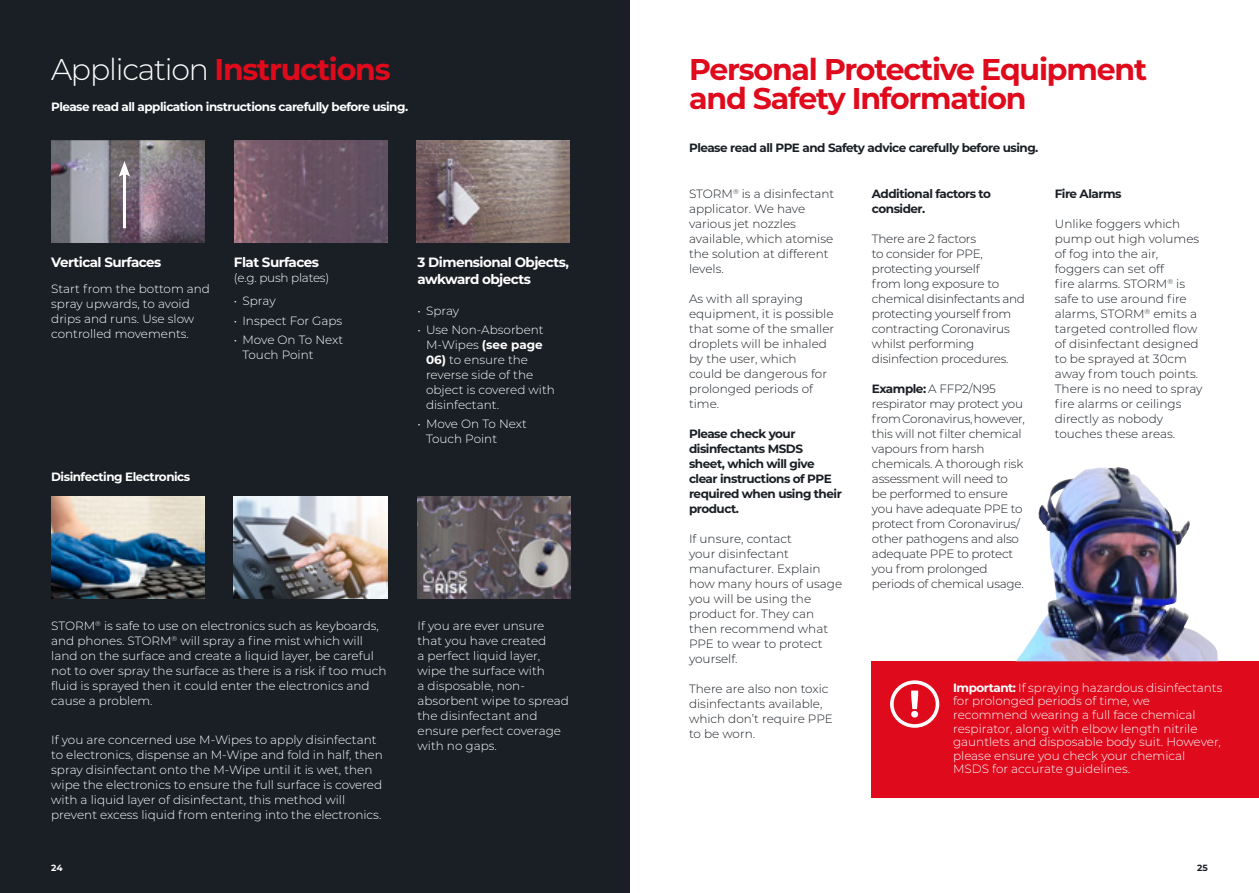
<style>
.page{position:relative;width:1259px;height:893px;background:#fff}
.page>*{position:absolute;margin:0;border:0;box-sizing:border-box;transform-origin:0 0}
.t1{font:700 30px/28.5px "Montserrat";letter-spacing:-.04em;color:#df0a1c}
.t2{font:700 13.5px/16.5px "Montserrat";letter-spacing:-.04em;color:#fff}
.t3{font:300 12px/15px "Montserrat";letter-spacing:-.01em;color:#1a1f25}
.t4{font:300 12px/15px "Montserrat";color:#fff}
.t5{font:700 12px/15px "Montserrat";letter-spacing:-.04em;color:#1a1f25}
.t6{font:700 12px "Montserrat";letter-spacing:-.04em;color:#fff}
.t7{font:300 12px "Montserrat";letter-spacing:-.02em;color:#fff}
.t8{font:700 9px "Montserrat";color:#fff}
.t9{font:700 9px "Montserrat";color:#1a1f25}
.s1{font-weight:300;color:#fff}
.s2{font-weight:700}
</style>
<div class="page">
<div style="left:0;top:0;width:629px;height:893px;background:#1a1f25"></div>
<img style="left:234px;top:140px;width:153px;height:102px">
<img style="left:417px;top:140px;width:153px;height:102px">
<img style="left:51px;top:140px;width:153px;height:102px">
<img style="left:51px;top:497px;width:153px;height:102px">
<img style="left:417px;top:497px;width:153px;height:102px">
<img style="left:234px;top:497px;width:153px;height:102px">
<hr style="left:123px;top:171px;width:3px;height:57px;background:#fff">
<svg style="left:119px;top:161px;width:11px;height:16px"></svg>
<div style="left:872px;top:661px;width:387px;height:137px;background:#df0a1c"></div>
<svg style="left:911px;top:691px;width:7px;height:27px"></svg>
<div style="left:890px;top:680px;width:49px;height:48px;border:4px solid #fff;border-radius:50%"></div>
<img style="left:1016px;top:467px;width:202px;height:194px">
<h1 class="t1" style="left:51px;top:54px;width:341px"><span class="s1">Application</span> Instructions</h1>
<p class="t6" style="left:51px;top:98px;width:359px">Please read all application instructions carefully before using.</p>
<p class="t2" style="left:51px;top:254px;width:112px">Vertical Surfaces</p>
<p class="t4" style="left:51px;top:280px;width:160px">Start from the bottom and spray upwards, to avoid drips and runs. Use slow controlled movements.</p>
<p class="t2" style="left:234px;top:254px;width:87px">Flat Surfaces</p>
<p class="t7" style="left:234px;top:270px;width:97px">(e.g. push plates)</p>
<p class="t4" style="left:234px;top:293px;width:43px">• Spray</p>
<p class="t4" style="left:234px;top:312px;width:110px">• Inspect For Gaps</p>
<p class="t4" style="left:242px;top:332px;width:102px;text-indent:-9px">• Move On To Next<br>Touch Point</p>
<p class="t6" style="left:51px;top:468px;width:141px">Disinfecting Electronics</p>
<p class="t2" style="left:417px;top:254px;width:153px">3 Dimensional Objects, awkward objects</p>
<p class="t4" style="left:417px;top:303px;width:43px">• Spray</p>
<p class="t4" style="left:417px;top:322px;width:128px;text-align:right">• Use Non-Absorbent<br>M-Wipes <span class="s2">(see page</span></p>
<p class="t4" style="left:426px;top:352px;width:130px"><span class="s2">06)</span> to ensure the reverse side of the object is covered with disinfectant.</p>
<p class="t4" style="left:426px;top:416px;width:102px;text-indent:-9px">• Move On To Next<br>Touch Point</p>
<p class="t4" style="left:51px;top:618px;width:337px">STORM<sup>®</sup> is safe to use on electronics such as keyboards, and phones. STORM<sup>®</sup> will spray a fine mist which will land on the surface and create a liquid layer, be careful not to over spray the surface as there is a risk if too much fluid is sprayed then it could enter the electronics and cause a problem.</p>
<p class="t4" style="left:51px;top:732px;width:333px">If you are concerned use M-Wipes to apply disinfectant to electronics, dispense an M-Wipe and fold in half, then spray disinfectant onto the M-Wipe until it is wet, then wipe the electronics to ensure the full surface is covered with a liquid layer of disinfectant, this method will prevent excess liquid from entering into the electronics.</p>
<p class="t4" style="left:417px;top:618px;width:153px">If you are ever unsure that you have created<br>a perfect liquid layer, wipe the surface with<br>a disposable, non&shy;absorbent wipe to spread the disinfectant and ensure perfect coverage with no gaps.</p>
<h1 class="t1" style="left:689px;top:54px;width:459px">Personal Protective Equipment and Safety Information</h1>
<p class="t5" style="left:689px;top:139px;width:351px">Please read all PPE and Safety advice carefully before using.</p>
<p class="t3" style="left:689px;top:186px;width:147px">STORM<sup>®</sup> is a disinfectant applicator. We have various jet nozzles available, which atomise the solution at different levels.</p>
<p class="t3" style="left:689px;top:291px;width:147px">As with all spraying equipment, it is possible that some of the smaller droplets will be inhaled by the user, which<br>could be dangerous for prolonged periods of time.</p>
<p class="t5" style="left:689px;top:425px;width:154px">Please check your disinfectants MSDS sheet, which will give clear instructions of PPE required when using their product.</p>
<p class="t3" style="left:689px;top:531px;width:155px">If unsure, contact<br>your disinfectant manufacturer. Explain how many hours of usage you will be using the product for. They can then recommend what<br>PPE to wear to protect yourself.</p>
<p class="t3" style="left:689px;top:681px;width:145px">There are also non toxic disinfectants available, which don’t require PPE to be worn.</p>
<p class="t4" style="left:953px;top:681px;width:271px;line-height:13.5px"><span class="s2">Important:</span> If spraying hazardous disinfectants for prolonged periods of time, we recommend wearing a full face chemical respirator, along with elbow length nitrile gauntlets and disposable body suit. However, please ensure you check your chemical MSDS for accurate guidelines.</p>
<p class="t5" style="left:872px;top:185px;width:121px">Additional factors to consider.</p>
<p class="t3" style="left:872px;top:231px;width:155px">There are 2 factors<br>to consider for PPE, protecting yourself<br>from long exposure to chemical disinfectants and protecting yourself from contracting Coronavirus whilst performing disinfection procedures.</p>
<p class="t3" style="left:872px;top:381px;width:155px"><span class="s2">Example:</span> A FFP2/N95 respirator may protect you from Coronavirus, however, this will not filter chemical vapours from harsh chemicals. A thorough risk assessment will need to be performed to ensure you have adequate PPE to protect from Coronavirus/ other pathogens and also adequate PPE to protect you from prolonged periods of chemical usage.</p>
<p class="t5" style="left:1054px;top:185px;width:68px">Fire Alarms</p>
<p class="t3" style="left:1054px;top:216px;width:149px">Unlike foggers which pump out high volumes of fog into the air, foggers can set off<br>fire alarms. STORM<sup>®</sup> is safe to use around fire alarms, STORM<sup>®</sup> emits a targeted controlled flow of disinfectant designed to be sprayed at 30cm away from touch points.<br>There is no need to spray fire alarms or ceilings directly as nobody touches these areas.</p>
<p class="t8" style="left:51px;top:861px;width:13px">24</p>
<p class="t9" style="left:1197px;top:861px;width:12px">25</p>
</div>
